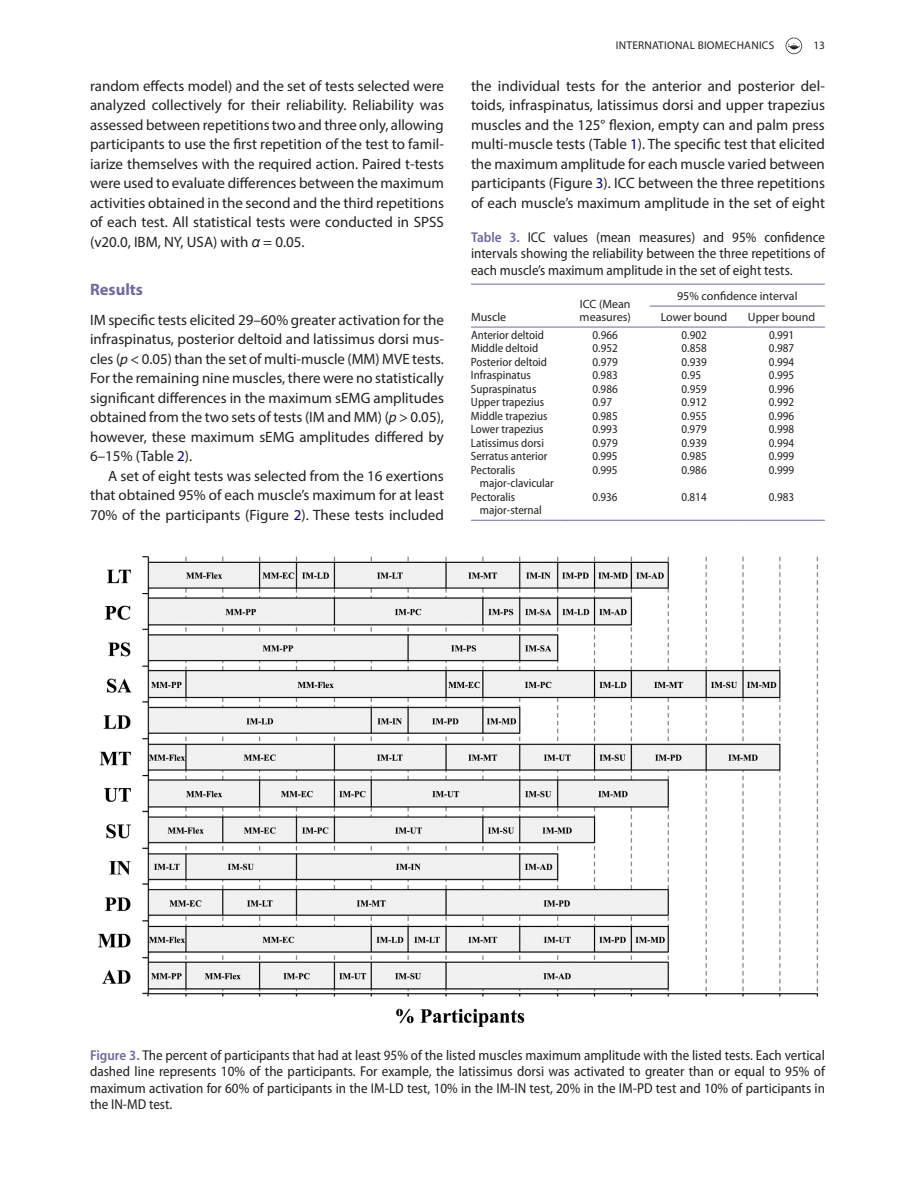
<style>
.page{position:relative;width:915px;height:1191px;background:#fff}
.page>*{position:absolute;margin:0;border:0;box-sizing:border-box;transform-origin:0 0}
.t1{font:700 16.5px "Myriad Pro";color:#7368a0}
.t2{font:15px/19.5px "Myriad Pro";color:#231f20;text-align:justify}
.t3{font:semi-condensed 14.25px/16.5px "Myriad Pro";color:#231f20;text-align:justify}
.t4{font:semi-condensed 12px/13.5px "Myriad Pro";color:#231f20}
.t5{font:12px/13.5px "Myriad Pro";color:#231f20}
.t6{font:11.25px "Myriad Pro";letter-spacing:.02em;color:#231f20}
.s1{font-family:"Arial Unicode MS Italic"}
.s2{font-style:italic}
.s3{color:#000080}
.s4{font-weight:600;color:#7368a0}
</style>
<div class="page">
<svg style="left:785px;top:38px;width:16px;height:16px"></svg>
<img style="left:98px;top:556px;width:720px;height:472px">
<hr style="left:471px;top:284px;width:353px;height:1px;background:#7368a0">
<hr style="left:471px;top:327px;width:89px;height:1px;background:#7368a0">
<hr style="left:738px;top:306px;width:86px;height:1px;background:#7368a0">
<hr style="left:560px;top:327px;width:89px;height:1px;background:#7368a0">
<hr style="left:649px;top:306px;width:89px;height:1px;background:#7368a0">
<hr style="left:649px;top:327px;width:89px;height:1px;background:#7368a0">
<hr style="left:738px;top:327px;width:86px;height:1px;background:#7368a0">
<hr style="left:471px;top:520px;width:89px;height:1px;background:#7368a0">
<hr style="left:560px;top:520px;width:89px;height:1px;background:#7368a0">
<hr style="left:649px;top:520px;width:89px;height:1px;background:#7368a0">
<hr style="left:738px;top:520px;width:86px;height:1px;background:#7368a0">
<p class="t2" style="left:90px;top:76px;width:355px">random effects model) and the set of tests selected were analyzed collectively for their reliability. Reliability was assessed between repetitions two and three only, allowing participants to use the first repetition of the test to famil&shy;iarize themselves with the required action. Paired t-tests were used to evaluate differences between the maximum activities obtained in the second and the third repetitions of each test. All statistical tests were conducted in SPSS (v20.0, IBM, NY, USA) with <span class="s1">α</span> = 0.05.</p>
<p class="t1" style="left:90px;top:279px;width:55px">Results</p>
<p class="t2" style="left:90px;top:310px;width:355px">IM specific tests elicited 29–60% greater activation for the infraspinatus, posterior deltoid and latissimus dorsi mus&shy;cles (<span class="s2">p</span> &lt; 0.05) than the set of multi-muscle (MM) MVE tests.<br>For the remaining nine muscles, there were no statistically significant differences in the maximum sEMG amplitudes obtained from the two sets of tests (IM and MM) (<span class="s2">p</span> &gt; 0.05), however, these maximum sEMG amplitudes differed by 6–15% (Table <span class="s3">2</span>).</p>
<p class="t2" style="left:90px;top:466px;width:355px;text-indent:18px">A set of eight tests was selected from the 16 exertions that obtained 95% of each muscle’s maximum for at least 70% of the participants (Figure <span class="s3">2</span>). These tests included</p>
<p class="t6" style="left:615px;top:39px;width:160px">INTERNATIONAL BIOMECHANICS</p>
<p class="t6" style="left:813px;top:39px;width:13px">13</p>
<p class="t2" style="left:471px;top:76px;width:355px">the individual tests for the anterior and posterior del&shy;toids, infraspinatus, latissimus dorsi and upper trapezius muscles and the 125° flexion, empty can and palm press multi-muscle tests (Table <span class="s3">1</span>). The specific test that elicited the maximum amplitude for each muscle varied between participants (Figure <span class="s3">3</span>). ICC between the three repetitions of each muscle’s maximum amplitude in the set of eight</p>
<p class="t3" style="left:471px;top:229px;width:355px"><span class="s4">Table 3.</span> ICC values (mean measures) and 95% confidence intervals showing the reliability between the three repetitions of each muscle’s maximum amplitude in the set of eight tests.</p>
<p class="t5" style="left:471px;top:310px;width:37px">Muscle</p>
<p class="t5" style="left:579px;top:296px;width:53px">ICC (Mean measures)</p>
<p class="t5" style="left:660px;top:285px;width:138px;line-height:21px;text-indent:16px">95% confidence interval<br>Lower bound</p>
<p class="t5" style="left:747px;top:310px;width:69px">Upper bound</p>
<p class="t4" style="left:471px;top:328px;width:74px">Anterior deltoid</p>
<p class="t4" style="left:592px;top:328px;width:27px">0.966</p>
<p class="t4" style="left:681px;top:328px;width:27px">0.902</p>
<p class="t4" style="left:768px;top:328px;width:27px">0.991</p>
<p class="t4" style="left:471px;top:342px;width:69px">Middle deltoid</p>
<p class="t4" style="left:592px;top:342px;width:27px">0.952</p>
<p class="t4" style="left:681px;top:342px;width:27px">0.858</p>
<p class="t4" style="left:768px;top:342px;width:27px">0.987</p>
<p class="t4" style="left:471px;top:355px;width:78px">Posterior deltoid</p>
<p class="t4" style="left:592px;top:355px;width:27px">0.979</p>
<p class="t4" style="left:681px;top:355px;width:27px">0.939</p>
<p class="t4" style="left:768px;top:355px;width:27px">0.994</p>
<p class="t4" style="left:471px;top:369px;width:61px">Infraspinatus</p>
<p class="t4" style="left:592px;top:369px;width:27px">0.983</p>
<p class="t4" style="left:681px;top:369px;width:21px">0.95</p>
<p class="t4" style="left:768px;top:369px;width:27px">0.995</p>
<p class="t4" style="left:471px;top:382px;width:67px">Supraspinatus</p>
<p class="t4" style="left:592px;top:382px;width:27px">0.986</p>
<p class="t4" style="left:681px;top:382px;width:27px">0.959</p>
<p class="t4" style="left:768px;top:382px;width:27px">0.996</p>
<p class="t4" style="left:471px;top:396px;width:75px">Upper trapezius</p>
<p class="t4" style="left:592px;top:396px;width:21px">0.97</p>
<p class="t4" style="left:681px;top:396px;width:27px">0.912</p>
<p class="t4" style="left:768px;top:396px;width:27px">0.992</p>
<p class="t4" style="left:471px;top:409px;width:78px">Middle trapezius</p>
<p class="t4" style="left:592px;top:409px;width:27px">0.985</p>
<p class="t4" style="left:681px;top:409px;width:27px">0.955</p>
<p class="t4" style="left:768px;top:409px;width:27px">0.996</p>
<p class="t4" style="left:471px;top:423px;width:74px">Lower trapezius</p>
<p class="t4" style="left:592px;top:423px;width:27px">0.993</p>
<p class="t4" style="left:681px;top:423px;width:27px">0.979</p>
<p class="t4" style="left:768px;top:423px;width:27px">0.998</p>
<p class="t4" style="left:470px;top:436px;width:74px">Latissimus dorsi</p>
<p class="t4" style="left:592px;top:436px;width:27px">0.979</p>
<p class="t4" style="left:681px;top:436px;width:27px">0.939</p>
<p class="t4" style="left:768px;top:436px;width:27px">0.994</p>
<p class="t4" style="left:470px;top:450px;width:78px">Serratus anterior</p>
<p class="t4" style="left:592px;top:450px;width:27px">0.995</p>
<p class="t4" style="left:681px;top:450px;width:27px">0.985</p>
<p class="t4" style="left:768px;top:450px;width:27px">0.999</p>
<p class="t4" style="left:479px;top:463px;width:75px;text-indent:-9px">Pectoralis major-clavicular</p>
<p class="t4" style="left:592px;top:463px;width:27px">0.995</p>
<p class="t4" style="left:681px;top:463px;width:27px">0.986</p>
<p class="t4" style="left:768px;top:463px;width:27px">0.999</p>
<p class="t4" style="left:479px;top:490px;width:63px;text-indent:-9px">Pectoralis major-sternal</p>
<p class="t4" style="left:592px;top:490px;width:27px">0.936</p>
<p class="t4" style="left:681px;top:490px;width:27px">0.814</p>
<p class="t4" style="left:768px;top:490px;width:27px">0.983</p>
<p class="t3" style="left:90px;top:1047px;width:736px"><span class="s4">Figure 3.</span> The percent of participants that had at least 95% of the listed muscles maximum amplitude with the listed tests. Each vertical dashed line represents 10% of the participants. For example, the latissimus dorsi was activated to greater than or equal to 95% of maximum activation for 60% of participants in the IM-LD test, 10% in the IM-IN test, 20% in the IM-PD test and 10% of participants in the IN-MD test.</p>
</div>
